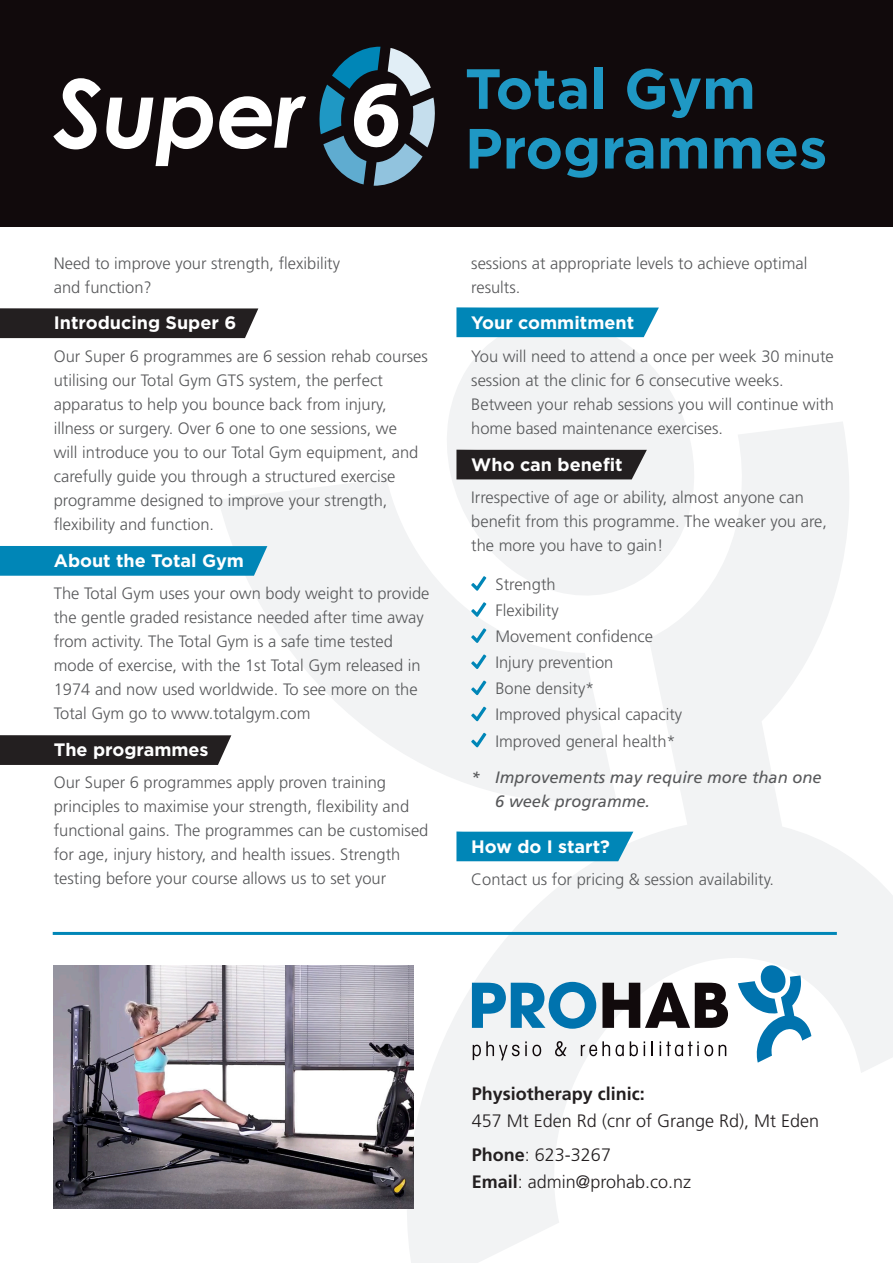
<style>
.page{position:relative;width:893px;height:1263px;background:#fff}
.page>*{position:absolute;margin:0;border:0;box-sizing:border-box;transform-origin:0 0}
.t1{font:italic 700 94.35px "Century Gothic";letter-spacing:-.02em;color:#fff}
.t2{font:700 56.55px "Gotham";color:#1f98c4}
.t3{font:300 18px/27px "Frutiger";color:#231f20}
.body_copy{font:700 18px "Gotham";color:#fff}
.body_copy-2{font:300 16.5px/24px "Frutiger";color:#57585a}
.body_copy-3{font:italic 16.5px/24px "Frutiger";color:#57585a}
.s1{font-weight:700}
</style>
<div class="page">
<div style="left:0;top:0;width:893px;height:227px;background:#110a0c"></div>
<svg style="left:448px;top:337px;width:236px;height:84px;fill:#f2f3f4"></svg>
<svg style="left:219px;top:479px;width:185px;height:275px;fill:#f2f3f4"></svg>
<svg style="left:404px;top:421px;width:489px;height:842px;fill:#f2f3f4"></svg>
<svg style="left:456px;top:307px;width:203px;height:30px;background:#0e8cbb"></svg>
<div style="left:456px;top:450px;width:191px;height:29px;background:#231f20"></div>
<svg style="left:456px;top:831px;width:177px;height:30px;background:#0f8dbb"></svg>
<div style="left:0;top:308px;width:258px;height:30px;background:#231f20"></div>
<svg style="left:0;top:546px;width:267px;height:30px;background:#0889b9"></svg>
<div style="left:0;top:735px;width:231px;height:30px;background:#231f20"></div>
<svg style="left:473px;top:1041px;width:68px;height:19px"></svg>
<svg style="left:555px;top:1041px;width:12px;height:15px"></svg>
<svg style="left:581px;top:1041px;width:43px;height:15px"></svg>
<svg style="left:630px;top:1041px;width:8px;height:15px"></svg>
<svg style="left:644px;top:1041px;width:1px;height:15px"></svg>
<svg style="left:652px;top:1041px;width:1px;height:15px"></svg>
<svg style="left:660px;top:1041px;width:53px;height:15px"></svg>
<svg style="left:719px;top:1045px;width:7px;height:11px"></svg>
<svg style="left:472px;top:982px;width:124px;height:47px"></svg>
<svg style="left:602px;top:983px;width:126px;height:45px"></svg>
<svg style="left:738px;top:965px;width:73px;height:97px"></svg>
<svg style="left:471px;top:576px;width:15px;height:15px"></svg>
<svg style="left:471px;top:602px;width:15px;height:15px"></svg>
<svg style="left:471px;top:628px;width:15px;height:15px"></svg>
<svg style="left:471px;top:654px;width:15px;height:15px"></svg>
<svg style="left:471px;top:680px;width:15px;height:15px"></svg>
<svg style="left:471px;top:707px;width:15px;height:14px"></svg>
<svg style="left:471px;top:733px;width:15px;height:14px"></svg>
<hr style="left:53px;top:932px;width:784px;height:3px;background:#0086b7">
<img style="left:54px;top:966px;width:360px;height:243px">
<svg style="left:319px;top:46px;width:116px;height:140px"></svg>
<p class="t1" style="left:54px;top:53px;width:253px">Super</p>
<p class="body_copy-2" style="left:54px;top:251px;width:288px">Need to improve your strength, flexibility and function?</p>
<p class="body_copy" style="left:54px;top:312px;width:184px">Introducing Super 6</p>
<p class="body_copy-2" style="left:54px;top:344px;width:376px">Our Super 6 programmes are 6 session rehab courses utilising our Total Gym GTS system, the perfect apparatus to help you bounce back from injury, illness or surgery. Over 6 one to one sessions, we<br>will introduce you to our Total Gym equipment, and carefully guide you through a structured exercise programme designed to improve your strength, flexibility and function.</p>
<p class="body_copy" style="left:54px;top:550px;width:192px">About the Total Gym</p>
<p class="body_copy-2" style="left:54px;top:581px;width:377px">The Total Gym uses your own body weight to provide the gentle graded resistance needed after time away from activity. The Total Gym is a safe time tested mode of exercise, with the 1st Total Gym released in 1974 and now used worldwide. To see more on the Total Gym go to www.totalgym.com</p>
<p class="body_copy" style="left:54px;top:739px;width:156px">The programmes</p>
<p class="body_copy-2" style="left:54px;top:771px;width:376px">Our Super 6 programmes apply proven training principles to maximise your strength, flexibility and functional gains. The programmes can be customised for age, injury history, and health issues. Strength testing before your course allows us to set your</p>
<p class="t2" style="left:465px;top:56px;width:292px">Total Gym</p>
<p class="t2" style="left:465px;top:116px;width:364px">Programmes</p>
<p class="body_copy-2" style="left:471px;top:251px;width:338px">sessions at appropriate levels to achieve optimal results.</p>
<p class="body_copy" style="left:471px;top:312px;width:164px">Your commitment</p>
<p class="body_copy-2" style="left:471px;top:344px;width:364px">You will need to attend a once per week 30 minute session at the clinic for 6 consecutive weeks.<br>Between your rehab sessions you will continue with home based maintenance exercises.</p>
<p class="body_copy" style="left:471px;top:454px;width:153px">Who can benefit</p>
<p class="body_copy-2" style="left:471px;top:485px;width:357px">Irrespective of age or ability, almost anyone can benefit from this programme. The weaker you are, the more you have to gain!</p>
<p class="body_copy-2" style="left:495px;top:571px;width:188px;line-height:26.1px">Strength<br>Flexibility<br>Movement confidence<br>Injury prevention<br>Bone density*<br>Improved physical capacity<br>Improved general health*</p>
<p class="body_copy-3" style="left:495px;top:765px;width:328px;text-indent:-24px">* Improvements may require more than one<br>6 week programme.</p>
<p class="body_copy" style="left:471px;top:836px;width:140px">How do I start?</p>
<p class="body_copy-2" style="left:471px;top:867px;width:304px">Contact us for pricing &amp; session availability.</p>
<p class="t3" style="left:472px;top:1080px;width:349px"><span class="s1">Physiotherapy clinic:<br></span>457 Mt Eden Rd (cnr of Grange Rd), Mt Eden</p>
<p class="t3" style="left:472px;top:1141px;width:221px"><span class="s1">Phone</span>: 623-3267<br><span class="s1">Email</span>: admin@prohab.co.nz</p>
</div>
